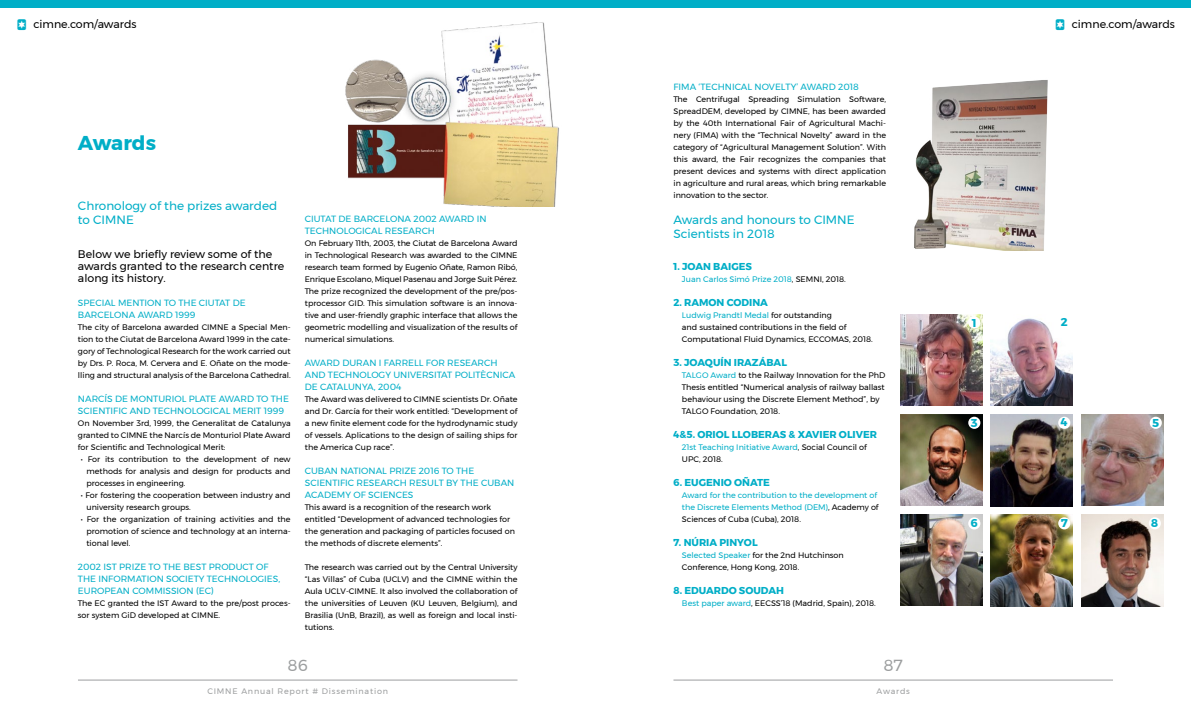
<style>
.page{position:relative;width:1191px;height:709px;background:#fff}
.page>*{position:absolute;margin:0;border:0;box-sizing:border-box;transform-origin:0 0}
.h2-about{font:700 20px "Montserrat";color:#00aec7}
.t1{font:16px "Montserrat";color:#9c9e9f}
.t2{font:12px/14px "Montserrat";color:#00aec7}
.tit_products{font:700 11.3px "Montserrat";color:#00aec7}
._04destacado{font:11px/12px "Montserrat";color:#000}
._08web{font:11px "Montserrat";color:#000}
.tit_products-2{font:700 10px "Montserrat";color:#00aec7}
.titular-lila{font:9px/12px "Montserrat";color:#00aec7}
._05texto{font:8px/12px "Montserrat";color:#000;text-align:justify}
.cuerpo-texto{font:8px/12px "Montserrat";color:#000}
.lista-alineada_a_cua{font:8px/12px "Montserrat";color:#000;text-align:justify}
.cuerpo-texto-2{font:8px/12px "Montserrat";color:#00aec7}
.titular-lila-2{font:8px/12px "Montserrat";color:#000}
.t3{font:8px "Montserrat";letter-spacing:.1em;color:#9c9e9f}
.s1{font-family:"Cut Outsfor 3 DFX";color:#00aec7}
.s2{color:#000}
.s3{color:#00aec7}
</style>
<div class="page">
<div style="left:0;top:0;width:1191px;height:8px;background:#00aec7"></div>
<hr style="left:673px;top:679px;width:440px;height:1px;background:#9c9e9f">
<hr style="left:78px;top:679px;width:439px;height:1px;background:#9c9e9f">
<img style="left:345px;top:22px;width:214px;height:184px">
<img style="left:914px;top:80px;width:134px;height:171px">
<img style="left:900px;top:514px;width:82px;height:92px">
<div style="left:968px;top:517px;width:12px;height:12px;background:#fff;border-radius:50%"></div>
<img style="left:1081px;top:414px;width:82px;height:91px">
<img style="left:990px;top:415px;width:82px;height:91px">
<div style="left:1058px;top:417px;width:12px;height:12px;background:#fff;border-radius:50%"></div>
<div style="left:1149px;top:417px;width:12px;height:12px;background:#fff;border-radius:50%"></div>
<img style="left:990px;top:318px;width:82px;height:87px">
<div style="left:1058px;top:316px;width:12px;height:12px;background:#fff;border-radius:50%"></div>
<img style="left:900px;top:314px;width:82px;height:91px">
<img style="left:900px;top:414px;width:82px;height:91px">
<img style="left:990px;top:515px;width:82px;height:91px">
<img style="left:1081px;top:515px;width:82px;height:91px">
<div style="left:1148px;top:517px;width:12px;height:12px;background:#fff;border-radius:50%"></div>
<div style="left:1058px;top:517px;width:12px;height:12px;background:#fff;border-radius:50%"></div>
<div style="left:968px;top:316px;width:12px;height:12px;background:#fff;border-radius:50%"></div>
<div style="left:968px;top:417px;width:12px;height:12px;background:#fff;border-radius:50%"></div>
<p class="_08web" style="left:17px;top:16px;width:121px"><span class="s1">d</span> cimne.com/awards</p>
<p class="_08web" style="left:1055px;top:16px;width:121px"><span class="s1">d</span> cimne.com/awards</p>
<p class="h2-about" style="left:78px;top:127px;width:80px">Awards</p>
<p class="t2" style="left:78px;top:198px;width:201px">Chronology of the prizes awarded to CIMNE</p>
<p class="_04destacado" style="left:78px;top:248px;width:208px">Below we briefly review some of the awards granted to the research centre along its history.</p>
<p class="titular-lila" style="left:78px;top:297px;width:169px">SPECIAL MENTION TO THE CIUTAT DE<br>BARCELONA AWARD 1999</p>
<p class="_05texto" style="left:78px;top:321px;width:214px">The city of Barcelona awarded CIMNE a Special Men&shy;tion to the Ciutat de Barcelona Award 1999 in the cate&shy;gory of Technological Research for the work carried out by Drs. P. Roca, M. Cervera and E. Oñate on the mode&shy;lling and structural analysis of the Barcelona Cathedral.</p>
<p class="titular-lila" style="left:78px;top:393px;width:212px">NARCÍS DE MONTURIOL PLATE AWARD TO THE<br>SCIENTIFIC AND TECHNOLOGICAL MERIT 1999</p>
<p class="cuerpo-texto" style="left:78px;top:417px;width:214px;text-align:justify">On November 3rd, 1999, the Generalitat de Catalunya granted to CIMNE the Narcís de Monturiol Plate Award for Scientific and Technological Merit:</p>
<p class="lista-alineada_a_cua" style="left:86px;top:453px;width:206px;text-indent:-6px">• For its contribution to the development of new methods for analysis and design for products and processes in engineering.</p>
<p class="lista-alineada_a_cua" style="left:86px;top:489px;width:206px;text-indent:-6px">• For fostering the cooperation between industry and university research groups.</p>
<p class="lista-alineada_a_cua" style="left:86px;top:513px;width:206px;text-indent:-6px">• For the organization of training activities and the promotion of science and technology at an interna&shy;tional level.</p>
<p class="titular-lila" style="left:78px;top:561px;width:204px">2002 IST PRIZE TO THE BEST PRODUCT OF<br>THE INFORMATION SOCIETY TECHNOLOGIES,<br>EUROPEAN COMMISSION (EC)</p>
<p class="_05texto" style="left:78px;top:597px;width:214px">The EC granted the IST Award to the pre/post proces&shy;sor system GiD developed at CIMNE.</p>
<p class="titular-lila" style="left:305px;top:213px;width:183px">CIUTAT DE BARCELONA 2002 AWARD IN<br>TECHNOLOGICAL RESEARCH</p>
<p class="_05texto" style="left:305px;top:237px;width:214px">On February 11th, 2003, the Ciutat de Barcelona Award in Technological Research was awarded to the CIMNE research team formed by Eugenio Oñate, Ramon Ribó, Enrique Escolano, Miquel Pasenau and Jorge Suit Pérez.</p>
<p class="_05texto" style="left:305px;top:285px;width:214px">The prize recognized the development of the pre/pos&shy;tprocessor GID. This simulation software is an innova&shy;tive and user-friendly graphic interface that allows the geometric modelling and visualization of the results of numerical simulations.</p>
<p class="titular-lila" style="left:305px;top:357px;width:212px">AWARD DURAN I FARRELL FOR RESEARCH<br>AND TECHNOLOGY UNIVERSITAT POLITÈCNICA<br>DE CATALUNYA, 2004</p>
<p class="_05texto" style="left:305px;top:393px;width:214px">The Award was delivered to CIMNE scientists Dr. Oñate and Dr. García for their work entitled: “Development of a new finite element code for the hydrodynamic study of vessels. Aplications to the design of sailing ships for the America Cup race”.</p>
<p class="titular-lila" style="left:305px;top:465px;width:211px">CUBAN NATIONAL PRIZE 2016 TO THE<br>SCIENTIFIC RESEARCH RESULT BY THE CUBAN<br>ACADEMY OF SCIENCES</p>
<p class="titular-lila-2" style="left:305px;top:501px;width:212px">This award is a recognition of the research work entitled “Development of advanced technologies for the generation and packaging of particles focused on the methods of discrete elements”.</p>
<p class="cuerpo-texto" style="left:305px;top:561px;width:214px;text-align:justify">The research was carried out by the Central University “Las Villas” of Cuba (UCLV) and the CIMNE within the Aula UCLV-CIMNE. It also involved the collaboration of the universities of Leuven (KU Leuven, Belgium), and Brasilia (UnB, Brazil), as well as foreign and local insti&shy;tutions.</p>
<p class="titular-lila" style="left:673px;top:81px;width:187px">FIMA ‘TECHNICAL NOVELTY’ AWARD 2018</p>
<p class="_05texto" style="left:673px;top:93px;width:214px">The Centrifugal Spreading Simulation Software, SpreadDEM, developed by CIMNE, has been awarded by the 40th International Fair of Agricultural Machi&shy;nery (FIMA) with the “Technical Novelty” award in the category of “Agricultural Management Solution”. With this award, the Fair recognizes the companies that present devices and systems with direct application in agriculture and rural areas, which bring remarkable innovation to the sector.</p>
<p class="t2" style="left:673px;top:213px;width:183px">Awards and honours to CIMNE<br>Scientists in 2018</p>
<p class="tit_products-2" style="left:673px;top:258px;width:80px">1. JOAN BAIGES</p>
<p class="cuerpo-texto-2" style="left:682px;top:273px;width:165px">Juan Carlos Simó Prize 2018<span class="s2">, SEMNI, 2018.</span></p>
<p class="tit_products-2" style="left:673px;top:294px;width:96px">2. RAMON CODINA</p>
<p class="cuerpo-texto" style="left:682px;top:309px;width:192px"><span class="s3">Ludwig Prandtl Medal</span> for outstanding<br>and sustained contributions in the field of<br>Computational Fluid Dynamics, ECCOMAS, 2018.</p>
<p class="tit_products-2" style="left:673px;top:354px;width:115px">3. JOAQUÍN IRAZÁBAL</p>
<p class="cuerpo-texto" style="left:682px;top:369px;width:205px"><span class="s3">TALGO Award</span> to the Railway Innovation for the PhD Thesis entitled “Numerical analysis of railway ballast behaviour using the Discrete Element Method”, by TALGO Foundation, 2018.</p>
<p class="tit_products-2" style="left:673px;top:426px;width:205px">4&amp;5. ORIOL LLOBERAS &amp; XAVIER OLIVER</p>
<p class="cuerpo-texto-2" style="left:682px;top:441px;width:186px">21st Teaching Initiative Award<span class="s2">, Social Council of<br>UPC, 2018.</span></p>
<p class="tit_products-2" style="left:673px;top:474px;width:98px">6. EUGENIO OÑATE</p>
<p class="cuerpo-texto-2" style="left:682px;top:489px;width:198px">Award for the contribution to the development of the Discrete Elements Method (DEM)<span class="s2">, Academy of<br>Sciences of Cuba (Cuba), 2018.</span></p>
<p class="tit_products-2" style="left:673px;top:534px;width:86px">7. NÚRIA PINYOL</p>
<p class="cuerpo-texto" style="left:682px;top:549px;width:163px"><span class="s3">Selected Speaker</span> for the 2nd Hutchinson<br>Conference, Hong Kong, 2018.</p>
<p class="tit_products-2" style="left:673px;top:582px;width:112px">8. EDUARDO SOUDAH</p>
<p class="cuerpo-texto" style="left:682px;top:597px;width:195px"><span class="s3">Best paper award</span>, EECSS’18 (Madrid, Spain), 2018.</p>
<h2 class="t1" style="left:287px;top:653px;width:22px">86</h2>
<h2 class="t1" style="left:883px;top:653px;width:21px">87</h2>
<p class="t3" style="left:207px;top:685px;width:182px">CIMNE Annual Report # Dissemination</p>
<p class="t3" style="left:876px;top:685px;width:35px">Awards</p>
<p class="tit_products" style="left:972px;top:314px;width:6px">1</p>
<p class="tit_products" style="left:971px;top:414px;width:8px">3</p>
<p class="tit_products" style="left:1060px;top:313px;width:8px">2</p>
<p class="tit_products" style="left:1060px;top:413px;width:8px">4</p>
<p class="tit_products" style="left:1152px;top:413px;width:9px">5</p>
<p class="tit_products" style="left:1061px;top:514px;width:8px">7</p>
<p class="tit_products" style="left:970px;top:514px;width:9px">6</p>
<p class="tit_products" style="left:1151px;top:514px;width:9px">8</p>
</div>
